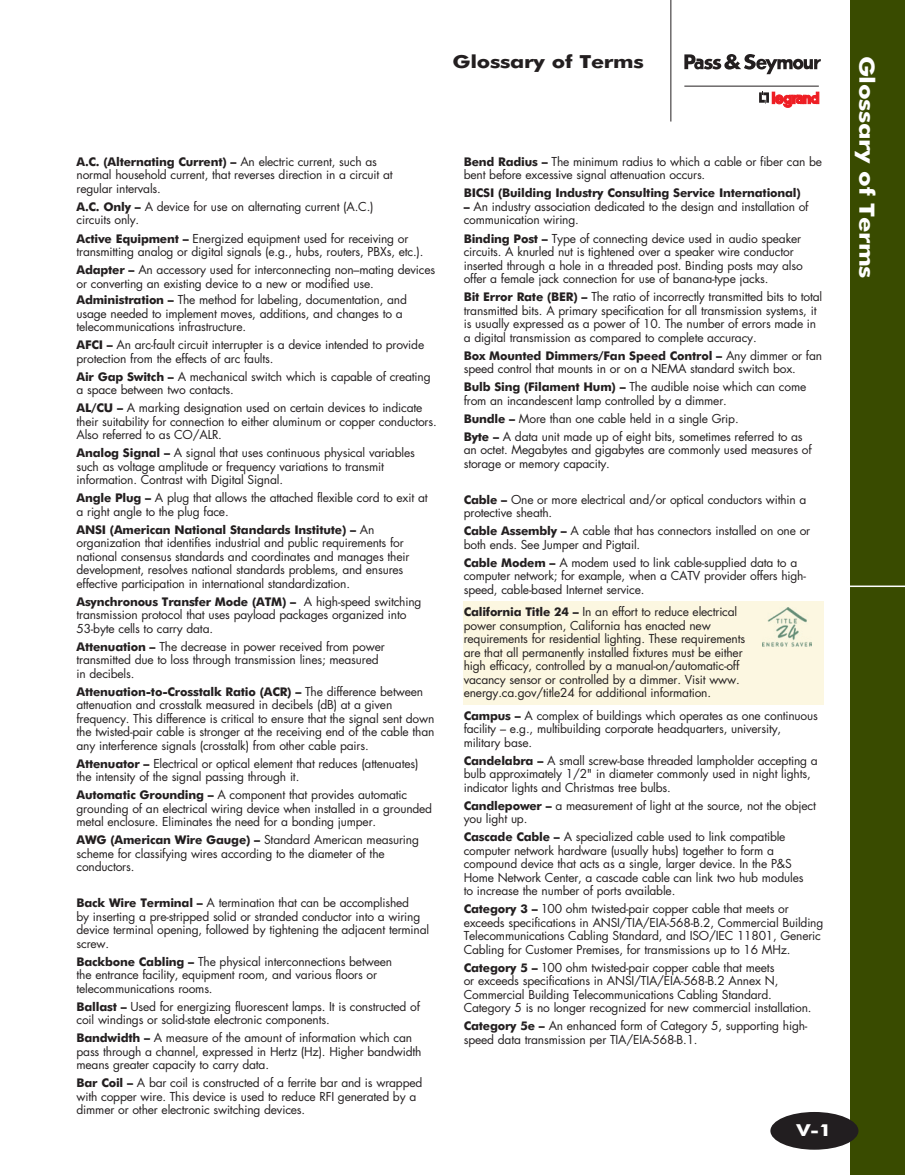
<style>
.page{position:relative;width:905px;height:1175px;background:#fff}
.page>*{position:absolute;margin:0;border:0;box-sizing:border-box;transform-origin:0 0}
.side-bars{font:700 21px "Futura BT";letter-spacing:-.015em;color:#fff;scale:1.2 1}
.Head{font:700 18px "Futura BT";letter-spacing:-.015em;color:#231f20;scale:1.2 1}
.t1{font:700 16.5px "Futura BT";color:#fff;scale:1.2 1}
.glossary{font:12px/13.5px "Futura Std";letter-spacing:-.015em;color:#231f20}
.glossary-2{font:700 12px "Futura BT";letter-spacing:-.015em;color:#231f20}
.s1{font-family:"Futura BT";font-weight:700}
</style>
<div class="page">
<div style="left:463px;top:601px;width:361px;height:103px;background:#fcf7e1"></div>
<div style="left:850px;top:0;width:54px;height:1174px;background:#394b00"></div>
<hr style="left:847px;top:585px;width:57px;height:2px;background:#fff">
<hr style="left:684px;top:86px;width:134px;height:1px;background:#231f20">
<svg style="left:684px;top:54px;width:136px;height:20px"></svg>
<svg style="left:759px;top:91px;width:60px;height:16px"></svg>
<hr style="left:670px;top:0;width:1px;height:121px;background:#231f20">
<div style="left:770px;top:1112px;width:88px;height:37px;background:#221e20;border-radius:50%"></div>
<img style="left:762px;top:608px;width:49px;height:38px">
<p class="Head" style="left:452px;top:51px;width:161px">Glossary of Terms</p>
<p class="glossary" style="left:76px;top:155px;width:318px"><span class="s1">A.C. (Alternating Current) –</span> An electric current, such as normal household current, that reverses direction in a circuit at regular intervals.</p>
<p class="glossary" style="left:76px;top:200px;width:298px"><span class="s1">A.C. Only –</span> A device for use on alternating current (A.C.) circuits only.</p>
<p class="glossary" style="left:76px;top:231px;width:348px"><span class="s1">Active Equipment –</span> Energized equipment used for receiving or transmitting analog or digital signals (e.g., hubs, routers, PBXs, etc.).</p>
<p class="glossary" style="left:76px;top:263px;width:360px"><span class="s1">Adapter –</span> An accessory used for interconnecting non–mating devices or converting an existing device to a new or modified use.</p>
<p class="glossary" style="left:76px;top:293px;width:332px"><span class="s1">Administration –</span> The method for labeling, documentation, and usage needed to implement moves, additions, and changes to a telecommunications infrastructure.</p>
<p class="glossary" style="left:76px;top:338px;width:349px"><span class="s1">AFCI –</span> An arc-fault circuit interrupter is a device intended to provide protection from the effects of arc faults.</p>
<p class="glossary" style="left:76px;top:369px;width:355px"><span class="s1">Air Gap Switch –</span> A mechanical switch which is capable of creating a space between two contacts.</p>
<p class="glossary" style="left:76px;top:401px;width:362px"><span class="s1">AL/CU –</span> A marking designation used on certain devices to indicate their suitability for connection to either aluminum or copper conductors.<br>Also referred to as CO/ALR.</p>
<p class="glossary" style="left:76px;top:446px;width:340px"><span class="s1">Analog Signal –</span> A signal that uses continuous physical variables such as voltage amplitude or frequency variations to transmit information. Contrast with Digital Signal.</p>
<p class="glossary" style="left:76px;top:491px;width:352px"><span class="s1">Angle Plug –</span> A plug that allows the attached flexible cord to exit at a right angle to the plug face.</p>
<p class="glossary" style="left:76px;top:522px;width:334px"><span class="s1">ANSI (American National Standards Institute) –</span> An organization that identifies industrial and public requirements for national consensus standards and coordinates and manages their development, resolves national standards problems, and ensures effective participation in international standardization.</p>
<p class="glossary" style="left:76px;top:594px;width:346px"><span class="s1">Asynchronous Transfer Mode (ATM) –</span> A high-speed switching transmission protocol that uses payload packages organized into<br>53-byte cells to carry data.</p>
<p class="glossary" style="left:76px;top:639px;width:310px"><span class="s1">Attenuation –</span> The decrease in power received from power transmitted due to loss through transmission lines; measured in decibels.</p>
<p class="glossary" style="left:76px;top:684px;width:359px"><span class="s1">Attenuation-to-Crosstalk Ratio (ACR) –</span> The difference between attenuation and crosstalk measured in decibels (dB) at a given frequency. This difference is critical to ensure that the signal sent down the twisted-pair cable is stronger at the receiving end of the cable than any interference signals (crosstalk) from other cable pairs.</p>
<p class="glossary" style="left:76px;top:756px;width:343px"><span class="s1">Attenuator –</span> Electrical or optical element that reduces (attenuates) the intensity of the signal passing through it.</p>
<p class="glossary" style="left:76px;top:788px;width:357px"><span class="s1">Automatic Grounding –</span> A component that provides automatic grounding of an electrical wiring device when installed in a grounded metal enclosure. Eliminates the need for a bonding jumper.</p>
<p class="glossary" style="left:76px;top:833px;width:344px"><span class="s1">AWG (American Wire Gauge) –</span> Standard American measuring scheme for classifying wires according to the diameter of the conductors.</p>
<p class="glossary" style="left:76px;top:896px;width:354px"><span class="s1">Back Wire Terminal –</span> A termination that can be accomplished<br>by inserting a pre-stripped solid or stranded conductor into a wiring device terminal opening, followed by tightening the adjacent terminal screw.</p>
<p class="glossary" style="left:76px;top:954px;width:317px"><span class="s1">Backbone Cabling –</span> The physical interconnections between the entrance facility, equipment room, and various floors or telecommunications rooms.</p>
<p class="glossary" style="left:76px;top:999px;width:345px"><span class="s1">Ballast –</span> Used for energizing fluorescent lamps. It is constructed of coil windings or solid-state electronic components.</p>
<p class="glossary" style="left:76px;top:1031px;width:346px"><span class="s1">Bandwidth –</span> A measure of the amount of information which can pass through a channel, expressed in Hertz (Hz). Higher bandwidth means greater capacity to carry data.</p>
<p class="glossary" style="left:76px;top:1076px;width:347px"><span class="s1">Bar Coil –</span> A bar coil is constructed of a ferrite bar and is wrapped with copper wire. This device is used to reduce RFI generated by a dimmer or other electronic switching devices.</p>
<p class="glossary" style="left:464px;top:155px;width:360px"><span class="s1">Bend Radius –</span> The minimum radius to which a cable or fiber can be bent before excessive signal attenuation occurs.</p>
<p class="glossary-2" style="left:464px;top:186px;width:338px">BICSI (Building Industry Consulting Service International)</p>
<p class="glossary" style="left:464px;top:200px;width:346px"><span class="s1">–</span> An industry association dedicated to the design and installation of communication wiring.</p>
<p class="glossary" style="left:464px;top:231px;width:340px"><span class="s1">Binding Post –</span> Type of connecting device used in audio speaker circuits. A knurled nut is tightened over a speaker wire conductor inserted through a hole in a threaded post. Binding posts may also offer a female jack connection for use of banana-type jacks.</p>
<p class="glossary" style="left:464px;top:290px;width:360px"><span class="s1">Bit Error Rate (BER) –</span> The ratio of incorrectly transmitted bits to total transmitted bits. A primary specification for all transmission systems, it is usually expressed as a power of 10. The number of errors made in a digital transmission as compared to complete accuracy.</p>
<p class="glossary" style="left:464px;top:348px;width:360px"><span class="s1">Box Mounted Dimmers/Fan Speed Control –</span> Any dimmer or fan speed control that mounts in or on a NEMA standard switch box.</p>
<p class="glossary" style="left:464px;top:380px;width:344px"><span class="s1">Bulb Sing (Filament Hum) –</span> The audible noise which can come from an incandescent lamp controlled by a dimmer.</p>
<p class="glossary" style="left:464px;top:411px;width:276px"><span class="s1">Bundle –</span> More than one cable held in a single Grip.</p>
<p class="glossary" style="left:464px;top:429px;width:349px"><span class="s1">Byte –</span> A data unit made up of eight bits, sometimes referred to as an octet. Megabytes and gigabytes are commonly used measures of storage or memory capacity.</p>
<p class="glossary" style="left:464px;top:492px;width:344px"><span class="s1">Cable –</span> One or more electrical and/or optical conductors within a protective sheath.</p>
<p class="glossary" style="left:464px;top:524px;width:348px"><span class="s1">Cable Assembly –</span> A cable that has connectors installed on one or both ends. See Jumper and Pigtail.</p>
<p class="glossary" style="left:464px;top:555px;width:344px"><span class="s1">Cable Modem –</span> A modem used to link cable-supplied data to a computer network; for example, when a CATV provider offers high&shy;speed, cable-based Internet service.</p>
<p class="glossary" style="left:464px;top:605px;width:283px"><span class="s1">California Title 24 –</span> In an effort to reduce electrical power consumption, California has enacted new requirements for residential lighting. These requirements are that all permanently installed fixtures must be either high efficacy, controlled by a manual-on/automatic-off vacancy sensor or controlled by a dimmer. Visit www. energy.ca.gov/title24 for additional information.</p>
<p class="glossary" style="left:464px;top:708px;width:356px"><span class="s1">Campus –</span> A complex of buildings which operates as one continuous facility – e.g., multibuilding corporate headquarters, university, military base.</p>
<p class="glossary" style="left:464px;top:753px;width:355px"><span class="s1">Candelabra –</span> A small screw-base threaded lampholder accepting a bulb approximately 1/2" in diameter commonly used in night lights, indicator lights and Christmas tree bulbs.</p>
<p class="glossary" style="left:464px;top:798px;width:353px"><span class="s1">Candlepower –</span> a measurement of light at the source, not the object you light up.</p>
<p class="glossary" style="left:464px;top:830px;width:341px"><span class="s1">Cascade Cable –</span> A specialized cable used to link compatible computer network hardware (usually hubs) together to form a compound device that acts as a single, larger device. In the P&amp;S Home Network Center, a cascade cable can link two hub modules to increase the number of ports available.</p>
<p class="glossary" style="left:464px;top:902px;width:361px"><span class="s1">Category 3 –</span> 100 ohm twisted-pair copper cable that meets or exceeds specifications in ANSI/TIA/EIA-568-B.2, Commercial Building Telecommunications Cabling Standard, and ISO/IEC 11801, Generic Cabling for Customer Premises, for transmissions up to 16 MHz.</p>
<p class="glossary" style="left:464px;top:960px;width:349px"><span class="s1">Category 5 –</span> 100 ohm twisted-pair copper cable that meets<br>or exceeds specifications in ANSI/TIA/EIA-568-B.2 Annex N, Commercial Building Telecommunications Cabling Standard.<br>Category 5 is no longer recognized for new commercial installation.</p>
<p class="glossary" style="left:464px;top:1019px;width:345px"><span class="s1">Category 5e –</span> An enhanced form of Category 5, supporting high&shy;speed data transmission per TIA/EIA-568-B.1.</p>
<p class="t1" style="left:796px;top:1119px;width:31px">V-1</p>
<p class="side-bars" style="left:879px;top:56px;width:187px;rotate:90deg">Glossary of Terms</p>
</div>
